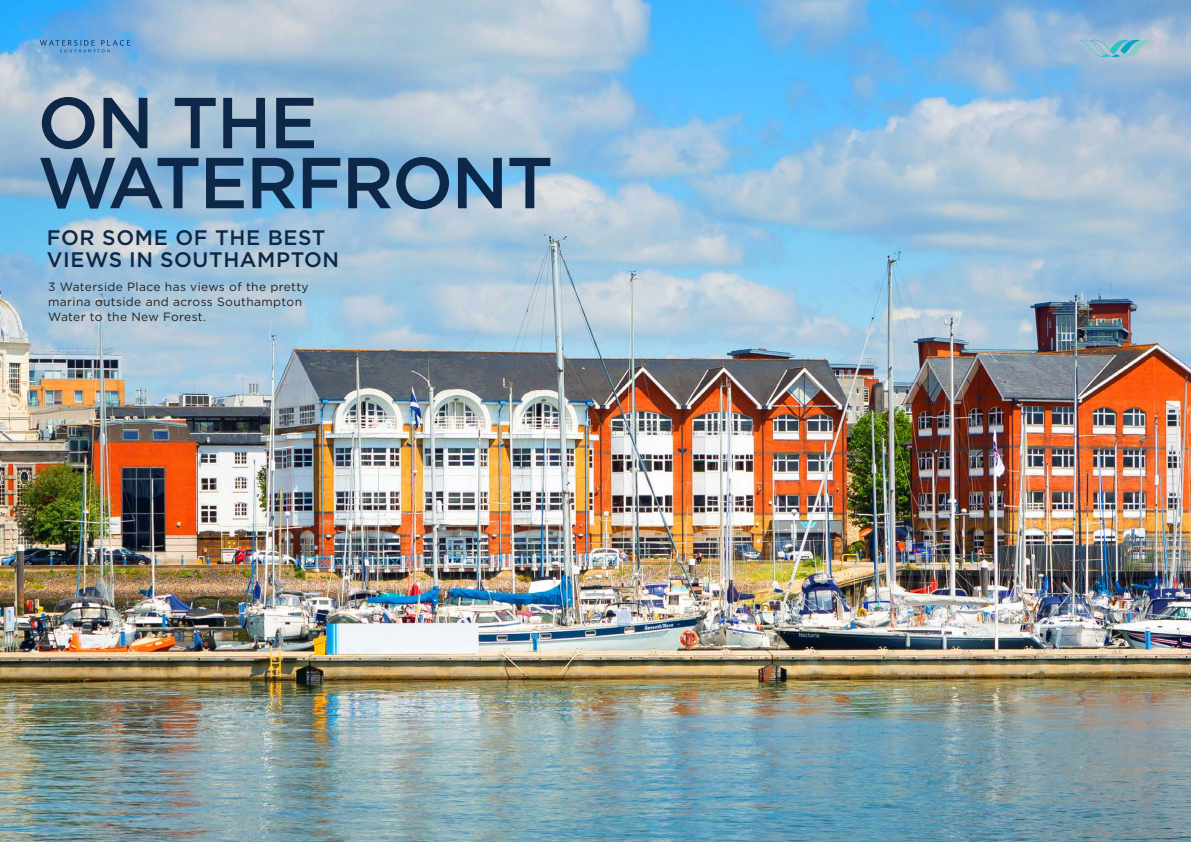
<style>
.page{position:relative;width:1191px;height:842px;background:#fff}
.page>*{position:absolute;margin:0;border:0;box-sizing:border-box;transform-origin:0 0}
.t1{font:500 72px/60px "Gotham";letter-spacing:-.025em;color:#0c2748}
.t2{font:500 21px/22px "Gotham";letter-spacing:.03em;color:#0c2748}
.t3{font:12px/15px "Gotham";letter-spacing:.03em;color:#231f20}
</style>
<div class="page">
<img style="left:0;top:0;width:1191px;height:842px">
<svg style="left:40px;top:40px;width:90px;height:13px"></svg>
<svg style="left:1078px;top:39px;width:73px;height:18px"></svg>
<p class="t1" style="left:38px;top:91px;width:517px">ON THE<br>WATERFRONT</p>
<p class="t2" style="left:47px;top:226px;width:294px">FOR SOME OF THE BEST<br>VIEWS IN SOUTHAMPTON</p>
<p class="t3" style="left:48px;top:279px;width:262px">3 Waterside Place has views of the pretty marina outside and across Southampton<br>Water to the New Forest.</p>
</div>
